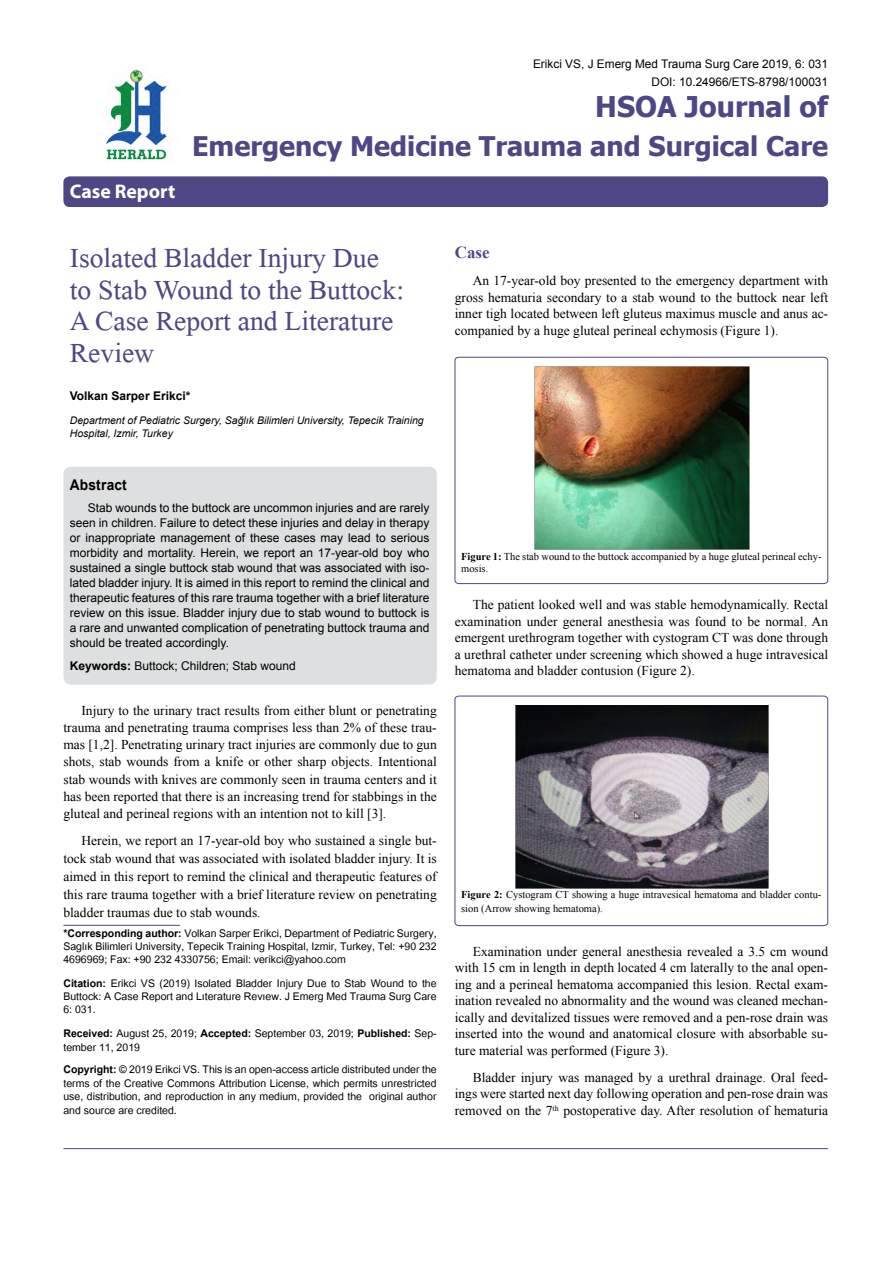
<style>
.page{position:relative;width:893px;height:1263px;background:#fff}
.page>*{position:absolute;margin:0;border:0;box-sizing:border-box;transform-origin:0 0}
.t1{font:41.25px/31.5px "Microsoft Himalaya";color:#4d4785}
.t2{font:700 28.5px "Tahoma";color:#4d4785}
.t3{font:700 27px "Tahoma";color:#4d4785}
.t4{font:700 19.8px "Myriad Hebrew";color:#fff}
.t5{font:700 16.95px "Times New Roman";color:#4d4785}
.t6{font:700 14.85px "Arial";letter-spacing:.015em;color:#000;scale:.93 1}
.t7{font:14.7px/13.2px "Utsaah";color:#000;text-align:justify}
.t8{font:13.5px/16.5px "Times New Roman";color:#000;text-align:justify}
.t9{font:12px/15px "Arial";color:#000;text-align:justify}
.t10{font:700 12px "Arial";color:#000}
.t11{font:11.85px/18px "Arial";color:#000;text-align:right}
.t12{font:10.5px/12px "Times New Roman";color:#000}
.t13{font:italic 10.5px/13.5px "Arial";color:#000}
.s1{font-weight:700}
</style>
<div class="page">
<div style="left:63px;top:176px;width:765px;height:31px;background:#4d4785;border-radius:6px"></div>
<hr style="left:63px;top:925px;width:117px;height:1px;background:#4d4785">
<img style="left:105px;top:70px;width:64px;height:92px">
<hr style="left:63px;top:1148px;width:765px;height:1px;background:#4d4785">
<div style="left:63px;top:467px;width:374px;height:218px;background:#dedfe0;border-radius:8px"></div>
<svg style="left:455px;top:357px;width:373px;height:227px"></svg>
<img style="left:534px;top:367px;width:216px;height:182px">
<svg style="left:455px;top:696px;width:373px;height:230px"></svg>
<img style="left:515px;top:705px;width:253px;height:183px">
<h3 class="t4" style="left:70px;top:180px;width:107px">Case Report</h3>
<p class="t11" style="left:533px;top:55px;width:297px">Erikci VS, J Emerg Med Trauma Surg Care 2019, 6: 031<br>DOI: 10.24966/ETS-8798/100031</p>
<h2 class="t2" style="left:595px;top:87px;width:234px">HSOA Journal of</h2>
<h3 class="t3" style="left:192px;top:128px;width:638px">Emergency Medicine Trauma and Surgical Care</h3>
<h1 class="t1" style="left:70px;top:237px;width:336px">Isolated Bladder Injury Due to Stab Wound to the Buttock:<br>A Case Report and Literature<br>Review</h1>
<p class="t10" style="left:70px;top:388px;width:122px">Volkan Sarper Erikci*</p>
<p class="t13" style="left:70px;top:414px;width:355px">Department of Pediatric Surgery, Sağlık Bilimleri University, Tepecik Training<br>Hospital, Izmir, Turkey</p>
<p class="t6" style="left:70px;top:474px;width:63px">Abstract</p>
<p class="t9" style="left:70px;top:500px;width:361px;text-indent:18px">Stab wounds to the buttock are uncommon injuries and are rarely seen in children. Failure to detect these injuries and delay in therapy or inappropriate management of these cases may lead to serious morbidity and mortality. Herein, we report an 17-year-old boy who sustained a single buttock stab wound that was associated with iso&shy;lated bladder injury. It is aimed in this report to remind the clinical and therapeutic features of this rare trauma together with a brief literature review on this issue. Bladder injury due to stab wound to buttock is a rare and unwanted complication of penetrating buttock trauma and should be treated accordingly.</p>
<p class="t9" style="left:70px;top:658px;width:228px"><span class="s1">Keywords:</span> Buttock; Children; Stab wound</p>
<p class="t8" style="left:63px;top:701px;width:375px;line-height:17.2px;text-indent:18px">Injury to the urinary tract results from either blunt or penetrating trauma and penetrating trauma comprises less than 2% of these trau&shy;mas [1,2]. Penetrating urinary tract injuries are commonly due to gun shots, stab wounds from a knife or other sharp objects. Intentional stab wounds with knives are commonly seen in trauma centers and it has been reported that there is an increasing trend for stabbings in the gluteal and perineal regions with an intention not to kill [3].</p>
<p class="t8" style="left:63px;top:831px;width:375px;line-height:18px;text-indent:18px">Herein, we report an 17-year-old boy who sustained a single but&shy;tock stab wound that was associated with isolated bladder injury. It is aimed in this report to remind the clinical and therapeutic features of this rare trauma together with a brief literature review on penetrating bladder traumas due to stab wounds.</p>
<p class="t7" style="left:63px;top:927px;width:375px"><span class="s1">*Corresponding author:</span> Volkan Sarper Erikci, Department of Pediatric Surgery, Saglık Bilimleri University, Tepecik Training Hospital, Izmir, Turkey, Tel: +90 232<br>4696969; Fax: +90 232 4330756; Email: verikci@yahoo.com</p>
<p class="t7" style="left:63px;top:978px;width:375px"><span class="s1">Citation:</span> Erikci VS (2019) Isolated Bladder Injury Due to Stab Wound to the Buttock: A Case Report and Lıterature Revıew. J Emerg Med Trauma Surg Care 6: 031.</p>
<p class="t7" style="left:63px;top:1028px;width:375px"><span class="s1">Received:</span> August 25, 2019; <span class="s1">Accepted:</span> September 03, 2019; <span class="s1">Published:</span> Sep&shy;tember 11, 2019</p>
<p class="t7" style="left:63px;top:1064px;width:375px"><span class="s1">Copyright:</span> © 2019 Erikci VS. This is an open-access article distributed under the terms of the Creative Commons Attribution License, which permits unrestricted use, distribution, and reproduction in any medium, provided the original author and source are credited.</p>
<p class="t5" style="left:455px;top:241px;width:36px">Case</p>
<p class="t8" style="left:455px;top:272px;width:375px;text-indent:18px">An 17-year-old boy presented to the emergency department with gross hematuria secondary to a stab wound to the buttock near left inner tigh located between left gluteus maximus muscle and anus ac&shy;companied by a huge gluteal perineal echymosis (Figure 1).</p>
<p class="t12" style="left:461px;top:550px;width:362px"><span class="s1">Figure 1:</span> The stab wound to the buttock accompanied by a huge gluteal perineal echy&shy;mosis.</p>
<p class="t8" style="left:455px;top:596px;width:375px;text-indent:18px">The patient looked well and was stable hemodynamically. Rectal examination under general anesthesia was found to be normal. An emergent urethrogram together with cystogram CT was done through a urethral catheter under screening which showed a huge intravesical hematoma and bladder contusion (Figure 2).</p>
<p class="t12" style="left:461px;top:888px;width:362px;line-height:13.5px"><span class="s1">Figure 2:</span> Cystogram CT showing a huge intravesical hematoma and bladder contu&shy;sion (Arrow showing hematoma).</p>
<p class="t8" style="left:455px;top:943px;width:375px;text-indent:18px">Examination under general anesthesia revealed a 3.5 cm wound with 15 cm in length in depth located 4 cm laterally to the anal open&shy;ing and a perineal hematoma accompanied this lesion. Rectal exam&shy;ination revealed no abnormality and the wound was cleaned mechan&shy;ically and devitalized tissues were removed and a pen-rose drain was inserted into the wound and anatomical closure with absorbable su&shy;ture material was performed (Figure 3).</p>
<p class="t8" style="left:455px;top:1069px;width:375px;text-indent:18px">Bladder injury was managed by a urethral drainage. Oral feed&shy;ings were started next day following operation and pen-rose drain was removed on the 7<sup>th</sup> postoperative day. After resolution of hematuria</p>
</div>
